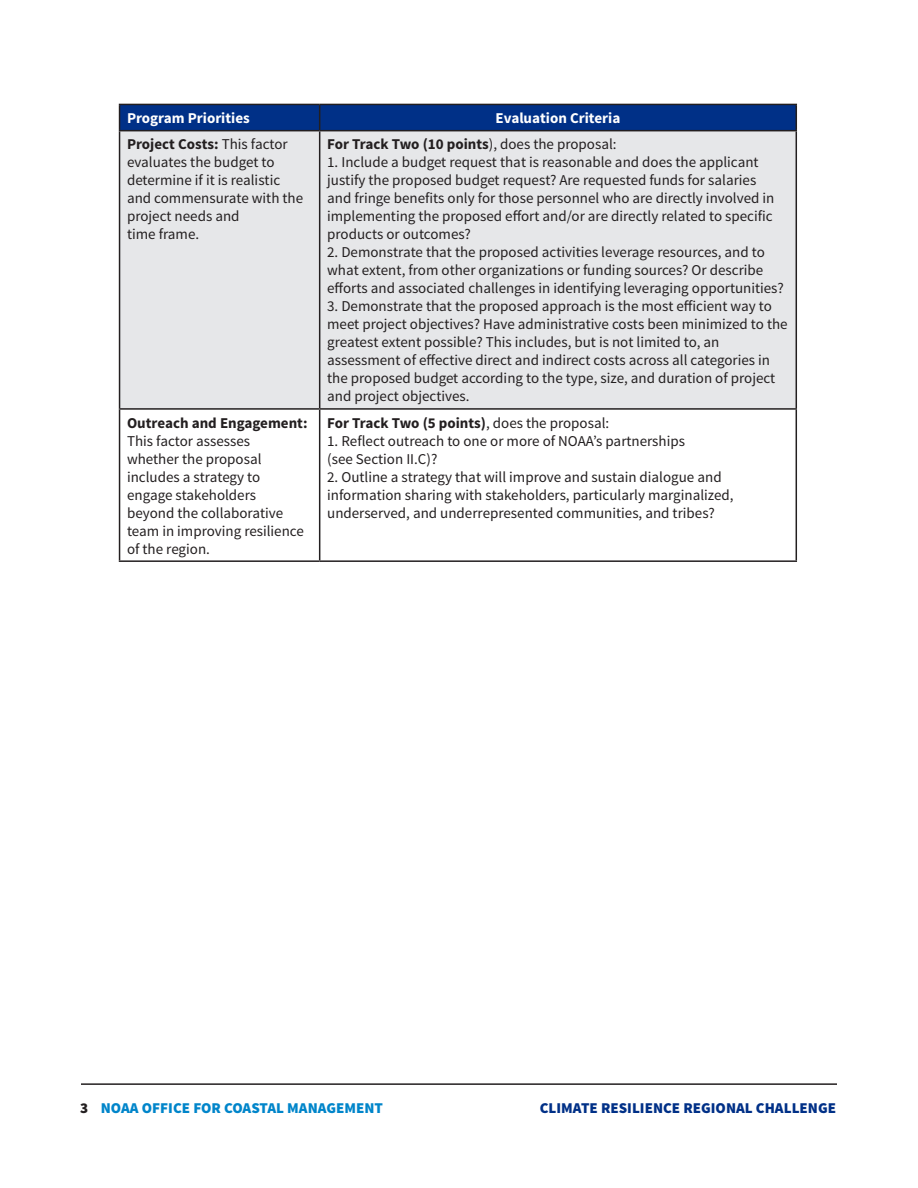
<style>
.page{position:relative;width:918px;height:1188px;background:#fff}
.page>*{position:absolute;margin:0;border:0;box-sizing:border-box;transform-origin:0 0}
.t1{font:15px/18px "Source Sans Pro";color:#231f20}
.t2{font:700 15px "Source Sans Pro";color:#231f20}
.t3{font:700 15px "Source Sans Pro";color:#fff}
.t4{font:900 15px "Source Sans Pro";color:#003087}
.t5{font:900 15px "Source Sans Pro";color:#0085ca}
.s1{font-weight:700}
.s2{font-weight:400}
.s3{color:#231f20}
</style>
<div class="page">
<hr style="left:81px;top:1083px;width:756px;height:2px;background:#231f20">
<div style="left:120px;top:131px;width:676px;height:277px;background:#e6e7e9"></div>
<svg style="left:120px;top:410px;width:676px;height:150px"></svg>
<svg style="left:119px;top:104px;width:678px;height:26px;background:#012f81"></svg>
<hr style="left:119px;top:130px;width:201px;height:1px;background:#231f20">
<hr style="left:119px;top:131px;width:1px;height:277px;background:#231f20">
<hr style="left:320px;top:130px;width:477px;height:1px;background:#231f20">
<hr style="left:319px;top:131px;width:1px;height:277px;background:#231f20">
<hr style="left:796px;top:131px;width:1px;height:277px;background:#231f20">
<hr style="left:119px;top:408px;width:201px;height:2px;background:#231f20">
<hr style="left:119px;top:410px;width:1px;height:150px;background:#231f20">
<hr style="left:320px;top:408px;width:477px;height:2px;background:#231f20">
<hr style="left:319px;top:410px;width:1px;height:150px;background:#231f20">
<hr style="left:796px;top:410px;width:1px;height:150px;background:#231f20">
<hr style="left:119px;top:560px;width:201px;height:2px;background:#231f20">
<hr style="left:320px;top:560px;width:477px;height:2px;background:#231f20">
<p class="t3" style="left:127px;top:109px;width:124px">Program Priorities</p>
<p class="t3" style="left:496px;top:109px;width:126px">Evaluation Criteria</p>
<p class="t1" style="left:127px;top:136px;width:178px"><span class="s1">Project Costs:</span> This factor evaluates the budget to determine if it is realistic and commensurate with the project needs and<br>time frame.</p>
<p class="t2" style="left:327px;top:135px;width:291px">For Track Two (10 points<span class="s2">), does the proposal:</span></p>
<p class="t1" style="left:327px;top:154px;width:449px">1. Include a budget request that is reasonable and does the applicant justify the proposed budget request? Are requested funds for salaries and fringe benefits only for those personnel who are directly involved in implementing the proposed effort and/or are directly related to specific products or outcomes?</p>
<p class="t1" style="left:327px;top:244px;width:458px">2. Demonstrate that the proposed activities leverage resources, and to what extent, from other organizations or funding sources? Or describe efforts and associated challenges in identifying leveraging opportunities?</p>
<p class="t1" style="left:327px;top:298px;width:462px">3. Demonstrate that the proposed approach is the most efficient way to meet project objectives? Have administrative costs been minimized to the greatest extent possible? This includes, but is not limited to, an assessment of effective direct and indirect costs across all categories in the proposed budget according to the type, size, and duration of project and project objectives.</p>
<p class="t2" style="left:127px;top:413px;width:182px">Outreach and Engagement:</p>
<p class="t1" style="left:127px;top:432px;width:178px">This factor assesses whether the proposal includes a strategy to engage stakeholders beyond the collaborative team in improving resilience of the region.</p>
<p class="t2" style="left:327px;top:413px;width:284px">For Track Two (5 points)<span class="s2">, does the proposal:</span></p>
<p class="t1" style="left:327px;top:432px;width:359px">1. Reflect outreach to one or more of NOAA’s partnerships (see Section II.C)?</p>
<p class="t1" style="left:327px;top:468px;width:408px">2. Outline a strategy that will improve and sustain dialogue and information sharing with stakeholders, particularly marginalized, underserved, and underrepresented communities, and tribes?</p>
<p class="t5" style="left:80px;top:1098px;width:304px"><span class="s3">3</span> NOAA OFFICE FOR COASTAL MANAGEMENT</p>
<p class="t4" style="left:540px;top:1098px;width:298px">CLIMATE RESILIENCE REGIONAL CHALLENGE</p>
</div>
